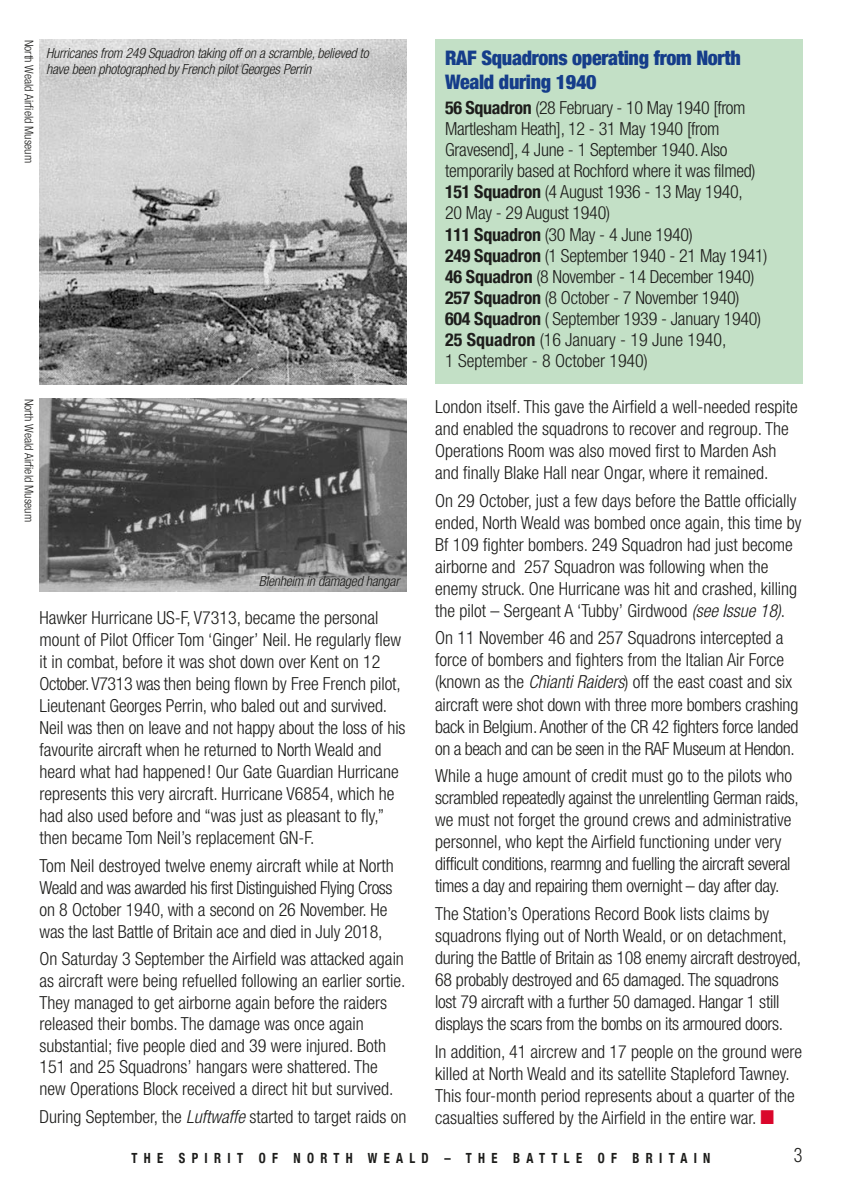
<style>
.page{position:relative;width:842px;height:1191px;background:#fff}
.page>*{position:absolute;margin:0;border:0;box-sizing:border-box;transform-origin:0 0}
.t1{font:900 condensed 20px/24px "Helvetica Neue";letter-spacing:-.015em;color:#153d8a}
.t2{font:300 condensed 20px "Helvetica Neue";color:#1d1d1b;scale:.9 1}
.t3{font:300 condensed 18px/21px "Helvetica Neue";color:#1d1d1b}
.t4{font:300 condensed 18px "Helvetica Neue";letter-spacing:-.02em;color:#1d1d1b}
.t5{font:300 condensed 18px "Helvetica Neue";letter-spacing:-.025em;color:#1d1d1b}
.t6{font:italic 300 condensed 14px/16px "Helvetica Neue";letter-spacing:-.105em;color:#1d1d1b}
.t7{font:700 condensed 14px "Helvetica Neue";letter-spacing:.5em;color:#1d1d1b;scale:.9 1}
.t8{font:300 condensed 12px "Helvetica Neue";color:#1d1d1b}
.s1{font-weight:700}
.s2{font-style:italic}
.s3{color:#da062b}
</style>
<div class="page">
<div style="left:435px;top:40px;width:367px;height:344px;background:#c3e0c6"></div>
<img style="left:40px;top:40px;width:367px;height:344px">
<img style="left:40px;top:398px;width:367px;height:193px">
<p class="t8" style="left:33px;top:40px;width:125px;rotate:90deg">North Weald Airfield Museum</p>
<p class="t6" style="left:46px;top:46px;width:327px">Hurricanesfrom 249 Squadron taking offon a scramble,believed to have been photographed by French pilotGeorgesPerrin</p>
<p class="t8" style="left:33px;top:398px;width:125px;rotate:90deg">North Weald Airfield Museum</p>
<p class="t6" style="left:259px;top:574px;width:145px">Blenheim in damaged hangar</p>
<p class="t3" style="left:40px;top:608px;width:363px;line-height:22px">Hawker Hurricane US-F, V7313, became the personal mount of Pilot Officer Tom ‘Ginger’ Neil. He regularly flew</p>
<h5 class="t1" style="left:445px;top:46px;width:297px">RAF Squadrons operating from North<br>Weald during 1940</h5>
<p class="t3" style="left:445px;top:99px;width:324px"><span class="s1">56 Squadron</span> (28 February - 10 May 1940 [from Martlesham Heath], 12 - 31 May 1940 [from Gravesend], 4 June - 1 September 1940. Also temporarily based at Rochford where it was filmed)<br><span class="s1">151 Squadron</span> (4 August 1936 - 13 May 1940,<br>20 May - 29 August 1940)<br><span class="s1">111 Squadron</span> (30 May - 4 June 1940)<br><span class="s1">249 Squadron</span> (1 September 1940 - 21 May 1941)<br><span class="s1">46 Squadron</span> (8 November - 14 December 1940)<br><span class="s1">257 Squadron</span> (8 October - 7 November 1940)<br><span class="s1">604 Squadron</span> ( September 1939 - January 1940)<br><span class="s1">25 Squadron</span> (16 January - 19 June 1940,</p>
<p class="t3" style="left:445px;top:351px;width:204px">1 September - 8 October 1940)</p>
<p class="t3" style="left:435px;top:398px;width:364px">London itself. This gave the Airfield a well-needed respite</p>
<p class="t3" style="left:435px;top:420px;width:355px">and enabled the squadrons to recover and regroup. The</p>
<p class="t3" style="left:435px;top:442px;width:343px">Operations Room was also moved first to Marden Ash</p>
<p class="t3" style="left:435px;top:464px;width:335px">and finally Blake Hall near Ongar, where it remained.</p>
<p class="t3" style="left:435px;top:491px;width:368px;line-height:22px">On 29 October, just a few days before the Battle officially ended, North Weald was bombed once again, this time by</p>
<p class="t3" style="left:435px;top:535px;width:364px;line-height:22px">Bf 109 fighter bombers. 249 Squadron had just become airborne and 257 Squadron was following when the enemy struck. One Hurricane was hit and crashed, killing</p>
<p class="t3" style="left:435px;top:601px;width:352px">the pilot – Sergeant A ‘Tubby’ Girdwood <span class="s2">(see Issue 18)</span>.</p>
<p class="t3" style="left:435px;top:629px;width:350px">On 11 November 46 and 257 Squadrons intercepted a</p>
<p class="t3" style="left:40px;top:653px;width:342px">it in combat, before it was shot down over Kent on 12</p>
<p class="t3" style="left:435px;top:651px;width:350px">force of bombers and fighters from the Italian Air Force</p>
<p class="t3" style="left:40px;top:675px;width:363px">October. V7313 was then being flown by Free French pilot,</p>
<p class="t3" style="left:435px;top:673px;width:358px">(known as the <span class="s2">ChiantiRaiders</span>) off the east coast and six</p>
<p class="t3" style="left:40px;top:697px;width:349px">Lieutenant Georges Perrin, who baled out and survived.</p>
<p class="t3" style="left:435px;top:695px;width:365px">aircraft were shot down with three more bombers crashing</p>
<p class="t3" style="left:40px;top:719px;width:367px">Neil was then on leave and not happy about the loss of his</p>
<p class="t3" style="left:435px;top:717px;width:365px">back in Belgium. Another of the CR 42 fighters force landed</p>
<p class="t3" style="left:40px;top:741px;width:343px">favourite aircraft when he returned to North Weald and</p>
<p class="t5" style="left:435px;top:741px;width:361px">on a beach and can be seen in the RAF Museum at Hendon.</p>
<p class="t3" style="left:40px;top:763px;width:361px">heard what had happened! Our Gate Guardian Hurricane</p>
<p class="t3" style="left:435px;top:767px;width:359px">While a huge amount of credit must go to the pilots who</p>
<p class="t3" style="left:40px;top:785px;width:356px">represents this very aircraft. Hurricane V6854, which he</p>
<p class="t4" style="left:435px;top:791px;width:365px">scrambled repeatedly against the unrelentling German raids,</p>
<p class="t3" style="left:40px;top:807px;width:346px">had also used before and “was just as pleasant to fly,”</p>
<p class="t3" style="left:435px;top:811px;width:358px">we must not forget the ground crews and administrative</p>
<p class="t3" style="left:40px;top:829px;width:276px">then became Tom Neil’s replacement GN-F.</p>
<p class="t3" style="left:435px;top:833px;width:348px">personnel, who kept the Airfield functioning under very</p>
<p class="t3" style="left:40px;top:856px;width:356px">Tom Neil destroyed twelve enemy aircraft while at North</p>
<p class="t4" style="left:435px;top:857px;width:357px">difficult conditions, rearmng and fuelling the aircraft several</p>
<p class="t5" style="left:40px;top:881px;width:354px">Weald and was awarded his first Distinguished Flying Cross</p>
<p class="t4" style="left:435px;top:879px;width:346px">times a day and repairing them overnight – day after day.</p>
<p class="t3" style="left:40px;top:900px;width:349px">on 8 October 1940, with a second on 26 November. He</p>
<p class="t3" style="left:435px;top:904px;width:335px">The Station’s Operations Record Book lists claims by</p>
<p class="t3" style="left:40px;top:922px;width:344px">was the last Battle of Britain ace and died in July 2018,</p>
<p class="t3" style="left:435px;top:926px;width:353px">squadrons flying out of North Weald, or on detachment,</p>
<p class="t3" style="left:40px;top:971px;width:367px">as aircraft were being refuelled following an earlier sortie.</p>
<p class="t3" style="left:435px;top:970px;width:345px">68 probably destroyed and 65 damaged. The squadrons</p>
<p class="t3" style="left:40px;top:993px;width:349px">They managed to get airborne again before the raiders</p>
<p class="t3" style="left:435px;top:992px;width:346px">lost 79 aircraft with a further 50 damaged. Hangar 1 still</p>
<p class="t3" style="left:40px;top:1014px;width:326px">released their bombs. The damage was once again</p>
<p class="t4" style="left:435px;top:1017px;width:349px">displays the scars from the bombs on its armoured doors.</p>
<p class="t3" style="left:40px;top:1036px;width:348px">substantial; five people died and 39 were injured. Both</p>
<p class="t3" style="left:435px;top:1042px;width:368px">In addition, 41 aircrew and 17 people on the ground were</p>
<p class="t3" style="left:40px;top:1058px;width:340px">151 and 25 Squadrons’ hangars were shattered. The</p>
<p class="t3" style="left:435px;top:1064px;width:356px">killed at North Weald and its satellite Stapleford Tawney.</p>
<p class="t3" style="left:40px;top:1079px;width:355px">new Operations Block received a direct hit but survived.</p>
<p class="t3" style="left:435px;top:1086px;width:361px">This four-month period represents about a quarter of the</p>
<p class="t3" style="left:40px;top:1107px;width:368px">During September, the <span class="s2">Luftwaffe</span> started to target raids on</p>
<p class="t3" style="left:435px;top:1108px;width:340px">casualties suffered by the Airfield in the entire war. <span class="s3">■</span></p>
<p class="t3" style="left:40px;top:950px;width:366px">On Saturday 3 September the Airfield was attacked again</p>
<p class="t3" style="left:435px;top:948px;width:367px">during the Battle of Britain as 108 enemy aircraft destroyed,</p>
<p class="t7" style="left:132px;top:1149px;width:645px">THE SPIRIT OF NORTH WEALD – THE BATTLE OF BRITAIN</p>
<p class="t2" style="left:794px;top:1147px;width:11px">3</p>
</div>
